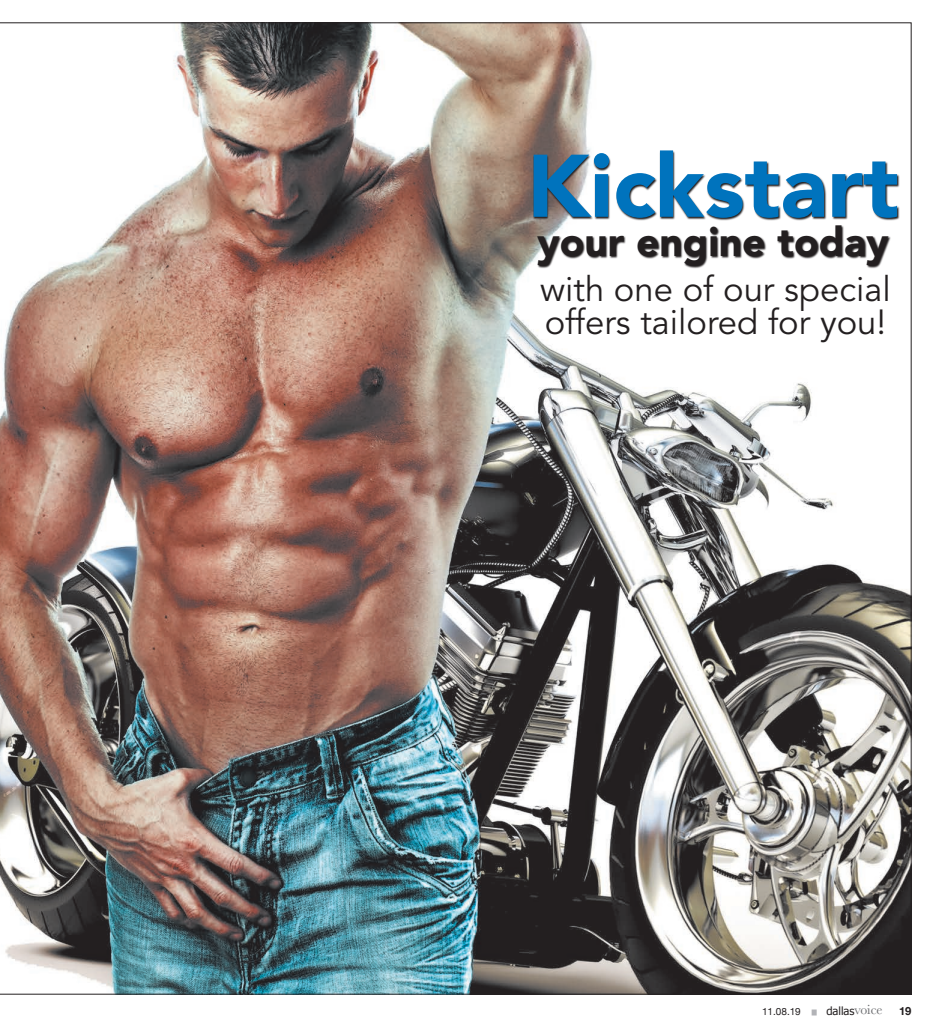
<style>
.page{position:relative;width:934px;height:1035px;background:#fff}
.page>*{position:absolute;margin:0;border:0;box-sizing:border-box;transform-origin:0 0}
.t1{font:900 87.75px "Avenir LT Std";color:#0073bd}
.t2{font:900 40.5px "Avenir LT Std";color:#231f20}
.t3{font:34.62px/33.1px "Avenir LT Std";color:#231f20}
.t4{font:11.25px "Tahoma";letter-spacing:-.005em;color:#231f20}
.t5{font:700 11.25px "Helvetica Neue";color:#231f20}
.t6{font:10px "Helvetica Neue";color:#231f20}
.s1{font-size:5px;color:#b2b3b7}
.s2{font-family:"Baskerville";font-size:13.75px;color:#6c6d70}
</style>
<div class="page">
<img style="left:0;top:22px;width:911px;height:972px">
<h1 class="t1" style="left:527px;top:133px;width:374px">Kickstart</h1>
<p class="t2" style="left:537px;top:217px;width:353px">your engine today</p>
<p class="t3" style="left:540px;top:273px;width:352px">with one of our special offers tailored for you!</p>
<p class="t6" style="left:762px;top:1004px;width:56px">11.08.19 <span class="s1">█</span></p>
<p class="t4" style="left:826px;top:1003px;width:58px">dallas<span class="s2">voice</span></p>
<p class="t5" style="left:899px;top:1002px;width:14px">19</p>
</div>
